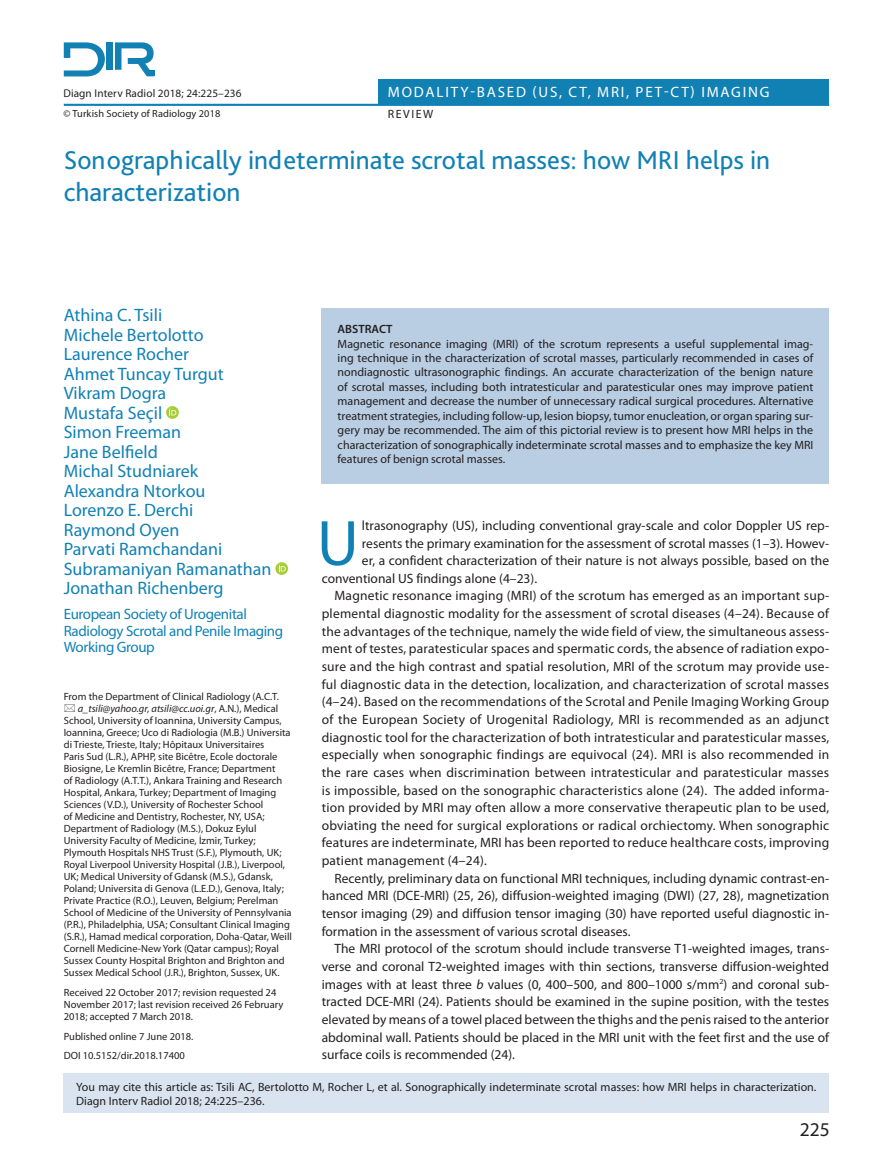
<style>
.page{position:relative;width:893px;height:1170px;background:#fff}
.page>*{position:absolute;margin:0;border:0;box-sizing:border-box;transform-origin:0 0}
.t1{font:64.65px "Myriad Pro";color:#1181b4}
.t2{font:27px/32.4px "Bliss Pro";color:#1181b4}
.t3{font:19.5px "Myriad Pro";color:#231f20}
.t4{font:18px "Myriad Pro";color:#1181b4}
.t5{font:15px/16.5px "Myriad Pro";letter-spacing:-.025em;color:#1181b4}
.t6{font:15px "Myriad Pro";letter-spacing:.12em;color:#fff}
.t7{font:13.5px/17.7px "Myriad Pro";color:#231f20;text-align:justify}
.t8{font:12px/14.4px "Myriad Pro";color:#231f20}
.t9{font:600 12px "Myriad Pro";color:#231f20}
.t10{font:11.25px "Myriad Pro";letter-spacing:.01em;color:#231f20}
.t11{font:10.5px/12px "Myriad Pro";color:#231f20}
.t12{font:italic 10.5px "Myriad Pro";color:#231f20}
.t13{font:10.35px "Myriad Pro";letter-spacing:.01em;color:#231f20}
.s1{font-style:normal}
.s2{font-style:italic}
</style>
<div class="page">
<svg style="left:166px;top:406px;width:13px;height:13px"></svg>
<svg style="left:169px;top:408px;width:7px;height:7px"></svg>
<svg style="left:275px;top:562px;width:13px;height:13px"></svg>
<svg style="left:279px;top:564px;width:7px;height:7px"></svg>
<div style="left:378px;top:79px;width:451px;height:26px;background:#1181b4"></div>
<hr style="left:64px;top:104px;width:765px;height:2px;background:#1181b4">
<div style="left:147px;top:70px;width:8px;height:6px;background:#1181b4"></div>
<div style="left:106px;top:42px;width:7px;height:28px;background:#1181b4"></div>
<svg style="left:64px;top:42px;width:41px;height:34px"></svg>
<svg style="left:115px;top:42px;width:39px;height:34px"></svg>
<div style="left:64px;top:1073px;width:765px;height:40px;background:#d9e4f0"></div>
<div style="left:322px;top:308px;width:507px;height:175px;background:#b9cde3"></div>
<p class="t10" style="left:63px;top:86px;width:180px">Diagn Interv Radiol 2018; 24:225–236</p>
<p class="t13" style="left:63px;top:107px;width:159px">© Turkish Society of Radiology 2018</p>
<p class="t6" style="left:388px;top:83px;width:383px">MODALITY-BASED (US, CT, MRI, PET-CT) IMAGING</p>
<p class="t8" style="left:388px;top:107px;width:47px">REVIEW</p>
<p class="t2" style="left:64px;top:143px;width:708px">Sonographically indeterminate scrotal masses: how MRI helps in characterization</p>
<p class="t4" style="left:64px;top:304px;width:100px">Athina C. Tsili</p>
<p class="t4" style="left:64px;top:323px;width:141px">Michele Bertolotto</p>
<p class="t4" style="left:64px;top:343px;width:127px">Laurence Rocher</p>
<p class="t4" style="left:64px;top:362px;width:161px">Ahmet Tuncay Turgut</p>
<p class="t4" style="left:64px;top:382px;width:104px">Vikram Dogra</p>
<p class="t4" style="left:64px;top:401px;width:100px">Mustafa Seçil</p>
<p class="t4" style="left:64px;top:421px;width:119px">Simon Freeman</p>
<p class="t4" style="left:64px;top:440px;width:96px">Jane Belfield</p>
<p class="t4" style="left:64px;top:460px;width:136px">Michal Studniarek</p>
<p class="t4" style="left:64px;top:479px;width:143px">Alexandra Ntorkou</p>
<p class="t4" style="left:64px;top:499px;width:131px">Lorenzo E. Derchi</p>
<p class="t4" style="left:64px;top:518px;width:117px">Raymond Oyen</p>
<p class="t4" style="left:64px;top:538px;width:160px">Parvati Ramchandani</p>
<p class="t4" style="left:64px;top:557px;width:209px">Subramaniyan Ramanathan</p>
<p class="t4" style="left:64px;top:577px;width:161px">Jonathan Richenberg</p>
<p class="t5" style="left:64px;top:606px;width:221px">European Society of Urogenital<br>Radiology Scrotal and Penile Imaging<br>Working Group</p>
<p class="t11" style="left:64px;top:690px;width:217px">From the Department of Clinical Radiology (A.C.T.</p>
<p class="t12" style="left:78px;top:702px;width:202px">a_tsili@yahoo.gr, atsili@cc.uoi.gr<span class="s1">, A.N.), Medical</span></p>
<p class="t11" style="left:64px;top:714px;width:219px">School, University of Ioannina, University Campus,</p>
<p class="t11" style="left:64px;top:726px;width:228px">Ioannina, Greece; Uco di Radiologia (M.B.) Universita</p>
<p class="t11" style="left:64px;top:738px;width:202px">di Trieste, Trieste, Italy; Hôpitaux Universitaires</p>
<p class="t11" style="left:64px;top:750px;width:215px">Paris Sud (L.R.), APHP, site Bicêtre, Ecole doctorale</p>
<p class="t11" style="left:64px;top:762px;width:213px">Biosigne, Le Kremlin Bicêtre, France; Department</p>
<p class="t11" style="left:64px;top:774px;width:220px">of Radiology (A.T.T.), Ankara Training and Research</p>
<p class="t11" style="left:64px;top:786px;width:214px">Hospital, Ankara, Turkey; Department of Imaging</p>
<p class="t11" style="left:64px;top:798px;width:201px">Sciences (V.D.), University of Rochester School</p>
<p class="t11" style="left:64px;top:810px;width:202px">of Medicine and Dentistry, Rochester, NY, USA;</p>
<p class="t11" style="left:64px;top:822px;width:194px">Department of Radiology (M.S.), Dokuz Eylul</p>
<p class="t11" style="left:64px;top:834px;width:193px">University Faculty of Medicine, İzmir, Turkey;</p>
<p class="t11" style="left:64px;top:846px;width:219px">Plymouth Hospitals NHS Trust (S.F.), Plymouth, UK;</p>
<p class="t11" style="left:64px;top:858px;width:223px">Royal Liverpool University Hospital (J.B.), Liverpool,</p>
<p class="t11" style="left:64px;top:870px;width:211px">UK; Medical University of Gdansk (M.S.), Gdansk,</p>
<p class="t11" style="left:64px;top:882px;width:222px">Poland; Universita di Genova (L.E.D.), Genova, Italy;</p>
<p class="t11" style="left:64px;top:894px;width:216px">Private Practice (R.O.), Leuven, Belgium; Perelman</p>
<p class="t11" style="left:64px;top:906px;width:229px">School of Medicine of the University of Pennsylvania</p>
<p class="t11" style="left:64px;top:918px;width:228px">(P.R.), Philadelphia, USA; Consultant Clinical Imaging</p>
<p class="t11" style="left:64px;top:930px;width:230px">(S.R.), Hamad medical corporation, Doha-Qatar, Weill</p>
<p class="t11" style="left:64px;top:942px;width:217px">Cornell Medicine-New York (Qatar campus); Royal</p>
<p class="t11" style="left:64px;top:954px;width:222px">Sussex County Hospital Brighton and Brighton and</p>
<p class="t11" style="left:64px;top:966px;width:217px">Sussex Medical School (J.R.), Brighton, Sussex, UK.</p>
<p class="t11" style="left:64px;top:985px;width:221px">Received 22 October 2017; revision requested 24<br>November 2017; last revision received 26 February<br>2018; accepted 7 March 2018.</p>
<p class="t11" style="left:64px;top:1030px;width:131px">Published online 7 June 2018.</p>
<p class="t11" style="left:64px;top:1049px;width:123px">DOI 10.5152/dir.2018.17400</p>
<p class="t9" style="left:338px;top:321px;width:56px">ABSTRACT</p>
<p class="t8" style="left:338px;top:336px;width:477px;text-align:justify">Magnetic resonance imaging (MRI) of the scrotum represents a useful supplemental imag&shy;ing technique in the characterization of scrotal masses, particularly recommended in cases of nondiagnostic ultrasonographic findings. An accurate characterization of the benign nature of scrotal masses, including both intratesticular and paratesticular ones may improve patient management and decrease the number of unnecessary radical surgical procedures. Alternative treatment strategies, including follow-up, lesion biopsy, tumor enucleation, or organ sparing sur&shy;gery may be recommended. The aim of this pictorial review is to present how MRI helps in the characterization of sonographically indeterminate scrotal masses and to emphasize the key MRI features of benign scrotal masses.</p>
<p class="t1" style="left:317px;top:503px;width:43px">U</p>
<p class="t7" style="left:362px;top:517px;width:469px">ltrasonography (US), including conventional gray-scale and color Doppler US rep-</p>
<p class="t7" style="left:362px;top:534px;width:469px">resents the primary examination for the assessment of scrotal masses (1–3). Howev-</p>
<p class="t7" style="left:362px;top:551px;width:469px">er, a confident characterization of their nature is not always possible, based on the</p>
<p class="t7" style="left:322px;top:569px;width:217px">conventional US findings alone (4–23).</p>
<p class="t7" style="left:322px;top:586px;width:509px;text-indent:13px">Magnetic resonance imaging (MRI) of the scrotum has emerged as an important sup&shy;plemental diagnostic modality for the assessment of scrotal diseases (4–24). Because of the advantages of the technique, namely the wide field of view, the simultaneous assess&shy;ment of testes, paratesticular spaces and spermatic cords, the absence of radiation expo&shy;sure and the high contrast and spatial resolution, MRI of the scrotum may provide use&shy;ful diagnostic data in the detection, localization, and characterization of scrotal masses (4–24). Based on the recommendations of the Scrotal and Penile Imaging Working Group of the European Society of Urogenital Radiology, MRI is recommended as an adjunct diagnostic tool for the characterization of both intratesticular and paratesticular masses, especially when sonographic findings are equivocal (24). MRI is also recommended in the rare cases when discrimination between intratesticular and paratesticular masses is impossible, based on the sonographic characteristics alone (24). The added informa&shy;tion provided by MRI may often allow a more conservative therapeutic plan to be used, obviating the need for surgical explorations or radical orchiectomy. When sonographic features are indeterminate, MRI has been reported to reduce healthcare costs, improving patient management (4–24).</p>
<p class="t7" style="left:322px;top:869px;width:509px;text-indent:13px">Recently, preliminary data on functional MRI techniques, including dynamic contrast-en&shy;hanced MRI (DCE-MRI) (25, 26), diffusion-weighted imaging (DWI) (27, 28), magnetization tensor imaging (29) and diffusion tensor imaging (30) have reported useful diagnostic in&shy;formation in the assessment of various scrotal diseases.</p>
<p class="t7" style="left:322px;top:939px;width:509px;text-indent:13px">The MRI protocol of the scrotum should include transverse T1-weighted images, trans&shy;verse and coronal T2-weighted images with thin sections, transverse diffusion-weighted images with at least three <span class="s2">b</span> values (0, 400–500, and 800–1000 s/mm<sup>2</sup>) and coronal sub&shy;tracted DCE-MRI (24). Patients should be examined in the supine position, with the testes elevated by means of a towel placed between the thighs and the penis raised to the anterior abdominal wall. Patients should be placed in the MRI unit with the feet first and the use of surface coils is recommended (24).</p>
<p class="t8" style="left:76px;top:1079px;width:742px">You may cite this article as: Tsili AC, Bertolotto M, Rocher L, et al. Sonographically indeterminate scrotal masses: how MRI helps in characterization.<br>Diagn Interv Radiol 2018; 24:225–236.</p>
<p class="t3" style="left:800px;top:1116px;width:32px">225</p>
</div>
